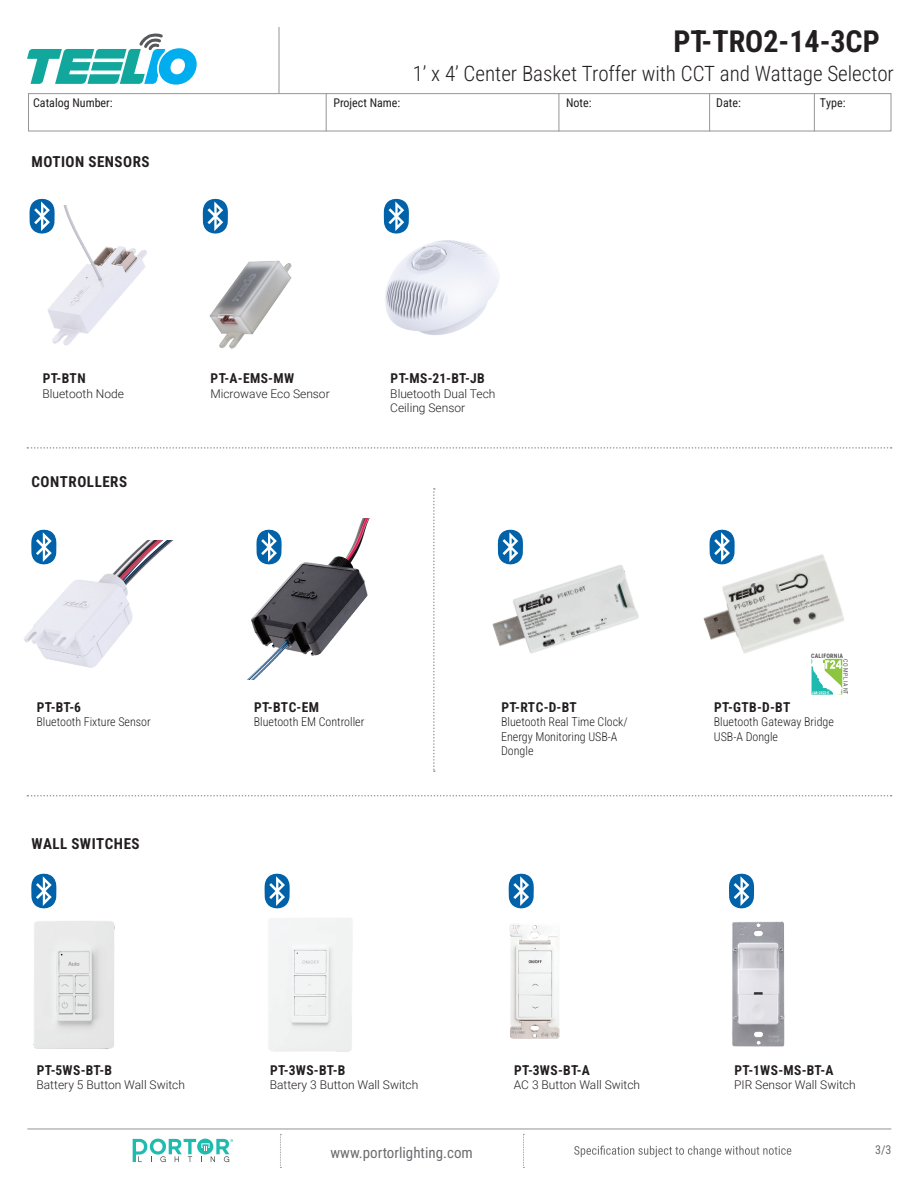
<style>
.page{position:relative;width:918px;height:1188px;background:#fff}
.page>*{position:absolute;margin:0;border:0;box-sizing:border-box;transform-origin:0 0}
.t1{font:700 30px "Roboto Condensed";color:#231f20}
.t2{font:300 21px "Roboto Condensed";color:#231f20}
.t3{font:700 15px "Roboto Condensed";letter-spacing:.035em;color:#231f20}
.t4{font:15px "Roboto Condensed";color:#6c6d70}
.t5{font:700 13.5px "Roboto Condensed";letter-spacing:.035em;color:#231f20}
.t6{font:300 12px/14.4px "Roboto";color:#231f20}
.t7{font:300 12px/14.4px "Roboto Condensed";color:#231f20}
.t8{font:12px "Roboto Condensed";color:#231f20}
.t9{font:12px "Roboto Condensed";color:#6c6d70}
.t10{font:700 6px "Roboto Condensed";letter-spacing:.035em;color:#57585a}
.t11{font:6px "Roboto Condensed";letter-spacing:.145em;color:#57585a}
.t12{font:700 3.75px "Roboto Condensed";color:#fff}
</style>
<div class="page">
<img style="left:247px;top:518px;width:123px;height:162px">
<div style="left:28px;top:93px;width:863px;height:38px;border:1px solid #939598"></div>
<hr style="left:814px;top:93px;width:1px;height:38px;background:#939598">
<hr style="left:709px;top:93px;width:1px;height:38px;background:#939598">
<hr style="left:326px;top:93px;width:1px;height:38px;background:#939598">
<hr style="left:559px;top:93px;width:1px;height:38px;background:#939598">
<svg style="left:133px;top:1139px;width:100px;height:23px"></svg>
<svg style="left:574px;top:1146px;width:217px;height:11px"></svg>
<svg style="left:280px;top:1134px;width:1px;height:34px"></svg>
<svg style="left:523px;top:1134px;width:1px;height:34px"></svg>
<hr style="left:27px;top:1129px;width:864px;height:1px;background:#939598">
<hr style="left:279px;top:27px;width:1px;height:66px;background:#939598">
<svg style="left:27px;top:33px;width:170px;height:52px"></svg>
<svg style="left:27px;top:447px;width:865px;height:2px"></svg>
<svg style="left:27px;top:795px;width:865px;height:1px"></svg>
<svg style="left:31px;top:529px;width:26px;height:11px"></svg>
<svg style="left:31px;top:873px;width:26px;height:36px"></svg>
<svg style="left:264px;top:873px;width:26px;height:36px"></svg>
<svg style="left:509px;top:873px;width:25px;height:36px"></svg>
<svg style="left:729px;top:873px;width:25px;height:36px"></svg>
<svg style="left:256px;top:529px;width:26px;height:36px"></svg>
<svg style="left:498px;top:529px;width:25px;height:30px"></svg>
<svg style="left:709px;top:529px;width:26px;height:21px"></svg>
<img style="left:24px;top:540px;width:150px;height:128px">
<img style="left:492px;top:559px;width:147px;height:95px">
<img style="left:703px;top:550px;width:141px;height:116px">
<svg style="left:433px;top:488px;width:2px;height:284px"></svg>
<img style="left:33px;top:921px;width:82px;height:128px">
<img style="left:509px;top:923px;width:51px;height:116px">
<img style="left:268px;top:918px;width:85px;height:134px">
<img style="left:732px;top:921px;width:53px;height:126px">
<svg style="left:812px;top:659px;width:30px;height:36px"></svg>
<svg style="left:29px;top:198px;width:24px;height:36px"></svg>
<svg style="left:203px;top:198px;width:25px;height:36px"></svg>
<svg style="left:384px;top:198px;width:25px;height:36px"></svg>
<img style="left:42px;top:205px;width:105px;height:140px">
<img style="left:209px;top:260px;width:83px;height:89px">
<img style="left:385px;top:240px;width:115px;height:95px">
<h1 class="t1" style="left:673px;top:20px;width:208px">PT-TRO2-14-3CP</h1>
<h2 class="t2" style="left:413px;top:59px;width:483px">1’ x 4’ Center Basket Troffer with CCT and Wattage Selector</h2>
<p class="t8" style="left:33px;top:95px;width:81px">Catalog Number:</p>
<p class="t8" style="left:333px;top:95px;width:69px">Project Name:</p>
<p class="t8" style="left:566px;top:95px;width:27px">Note:</p>
<p class="t8" style="left:716px;top:95px;width:26px">Date:</p>
<p class="t8" style="left:820px;top:95px;width:27px">Type:</p>
<p class="t3" style="left:32px;top:151px;width:120px">MOTION SENSORS</p>
<p class="t5" style="left:43px;top:369px;width:44px">PT-BTN</p>
<p class="t6" style="left:42px;top:386px;width:83px">Bluetooth Node</p>
<p class="t3" style="left:32px;top:471px;width:97px">CONTROLLERS</p>
<p class="t5" style="left:211px;top:369px;width:85px">PT-A-EMS-MW</p>
<p class="t6" style="left:210px;top:386px;width:121px">Microwave Eco Sensor</p>
<p class="t5" style="left:391px;top:369px;width:96px">PT-MS-21-BT-JB</p>
<p class="t6" style="left:390px;top:386px;width:107px">Bluetooth Dual Tech<br>Ceiling Sensor</p>
<p class="t5" style="left:37px;top:698px;width:46px">PT-BT-6</p>
<p class="t7" style="left:37px;top:714px;width:116px">Bluetooth Fixture Sensor</p>
<p class="t3" style="left:32px;top:834px;width:110px">WALL SWITCHES</p>
<p class="t5" style="left:254px;top:698px;width:67px">PT-BTC-EM</p>
<p class="t7" style="left:254px;top:714px;width:112px">Bluetooth EM Controller</p>
<p class="t5" style="left:501px;top:698px;width:77px">PT-RTC-D-BT</p>
<p class="t7" style="left:501px;top:714px;width:128px">Bluetooth Real Time Clock/<br>Energy Monitoring USB-A<br>Dongle</p>
<p class="t10" style="left:811px;top:651px;width:34px">CALIFORNIA</p>
<p class="t11" style="left:850px;top:659px;width:37px;rotate:90deg">COMPLIANT</p>
<p class="t12" style="left:812px;top:690px;width:19px">JA8-2022-E</p>
<p class="t5" style="left:714px;top:698px;width:78px">PT-GTB-D-BT</p>
<p class="t7" style="left:714px;top:714px;width:122px">Bluetooth Gateway Bridge<br>USB-A Dongle</p>
<p class="t5" style="left:37px;top:1060px;width:77px">PT-5WS-BT-B</p>
<p class="t6" style="left:37px;top:1077px;width:150px">Battery 5 Button Wall Switch</p>
<p class="t5" style="left:270px;top:1060px;width:77px">PT-3WS-BT-B</p>
<p class="t6" style="left:270px;top:1077px;width:150px">Battery 3 Button Wall Switch</p>
<p class="t5" style="left:514px;top:1060px;width:77px">PT-3WS-BT-A</p>
<p class="t6" style="left:514px;top:1077px;width:128px">AC 3 Button Wall Switch</p>
<p class="t5" style="left:734px;top:1060px;width:101px">PT-1WS-MS-BT-A</p>
<p class="t6" style="left:734px;top:1077px;width:123px">PIR Sensor Wall Switch</p>
<p class="t4" style="left:331px;top:1142px;width:144px">www.portorlighting.com</p>
<p class="t9" style="left:875px;top:1141px;width:18px">3/3</p>
</div>
